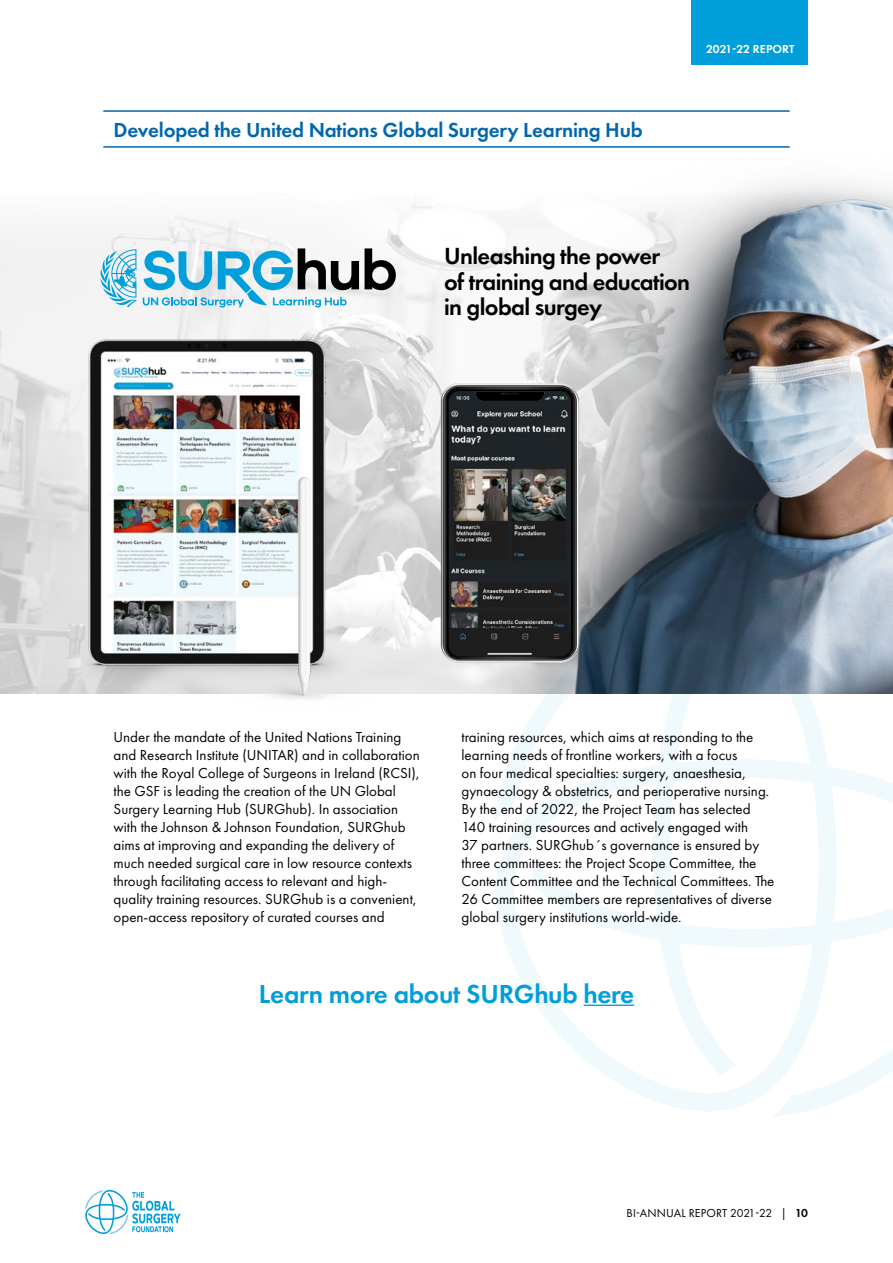
<style>
.page{position:relative;width:893px;height:1263px;background:#fff}
.page>*{position:absolute;margin:0;border:0;box-sizing:border-box;transform-origin:0 0}
.t1{font:600 27px "Futura PT";letter-spacing:-.01em;color:#009edb}
.t2{font:600 24.15px/25.5px "Futura PT";letter-spacing:-.025em;color:#000}
.t3{font:600 21px "Futura PT";letter-spacing:-.01em;color:#0067ae}
.t4{font:15px/18px "Futura PT";color:#000}
.t5{font:12px "Futura PT";letter-spacing:.01em;color:#000}
.t6{font:600 12px "Futura PT";letter-spacing:.01em;color:#fff}
.s1{font-weight:600}
</style>
<div class="page">
<svg style="left:85px;top:1190px;width:96px;height:44px"></svg>
<svg style="left:492px;top:693px;width:281px;height:418px"></svg>
<svg style="left:531px;top:693px;width:362px;height:382px"></svg>
<svg style="left:493px;top:693px;width:220px;height:131px"></svg>
<svg style="left:773px;top:873px;width:120px;height:244px"></svg>
<div style="left:691px;top:0;width:117px;height:64px;background:#009edb"></div>
<img style="left:0;top:205px;width:429px;height:488px">
<hr style="left:103px;top:110px;width:687px;height:2px;background:#0067ae">
<hr style="left:103px;top:146px;width:687px;height:2px;background:#0067ae">
<hr style="left:583px;top:1004px;width:51px;height:2px;background:#009edb">
<img style="left:429px;top:146px;width:464px;height:547px">
<img style="left:77px;top:321px;width:295px;height:378px">
<svg style="left:143px;top:248px;width:216px;height:60px"></svg>
<svg style="left:365px;top:248px;width:31px;height:42px"></svg>
<svg style="left:99px;top:249px;width:37px;height:58px"></svg>
<svg style="left:440px;top:379px;width:139px;height:284px;background:#404142"></svg>
<img style="left:481px;top:391px;width:65px;height:10px">
<h3 class="t3" style="left:114px;top:117px;width:531px">Developed the United Nations Global Surgery Learning Hub</h3>
<p class="t6" style="left:706px;top:41px;width:90px">2021-22 REPORT</p>
<h2 class="t2" style="left:444px;top:243px;width:248px">Unleashing the power<br>of training and education in global surgey</h2>
<p class="t4" style="left:114px;top:728px;width:308px">Under the mandate of the United Nations Training and Research Institute (UNITAR) and in collaboration with the Royal College of Surgeons in Ireland (RCSI), the GSF is leading the creation of the UN Global Surgery Learning Hub (SURGhub). In association with the Johnson &amp; Johnson Foundation, SURGhub aims at improving and expanding the delivery of much needed surgical care in low resource contexts through facilitating access to relevant and high&shy;quality training resources. SURGhub is a convenient, open-access repository of curated courses and</p>
<p class="t4" style="left:461px;top:728px;width:314px">training resources, which aims at responding to the learning needs of frontline workers, with a focus<br>on four medical specialties: surgery, anaesthesia, gynaecology &amp; obstetrics, and perioperative nursing.<br>By the end of 2022, the Project Team has selected 140 training resources and actively engaged with<br>37 partners. SURGhub´s governance is ensured by three committees: the Project Scope Committee, the Content Committee and the Technical Committees. The 26 Committee members are representatives of diverse global surgery institutions world-wide.</p>
<h1 class="t1" style="left:259px;top:977px;width:377px">Learn more about SURGhub here</h1>
<p class="t5" style="left:626px;top:1206px;width:183px">BI-ANNUAL REPORT 2021-22 | <span class="s1">10</span></p>
</div>
